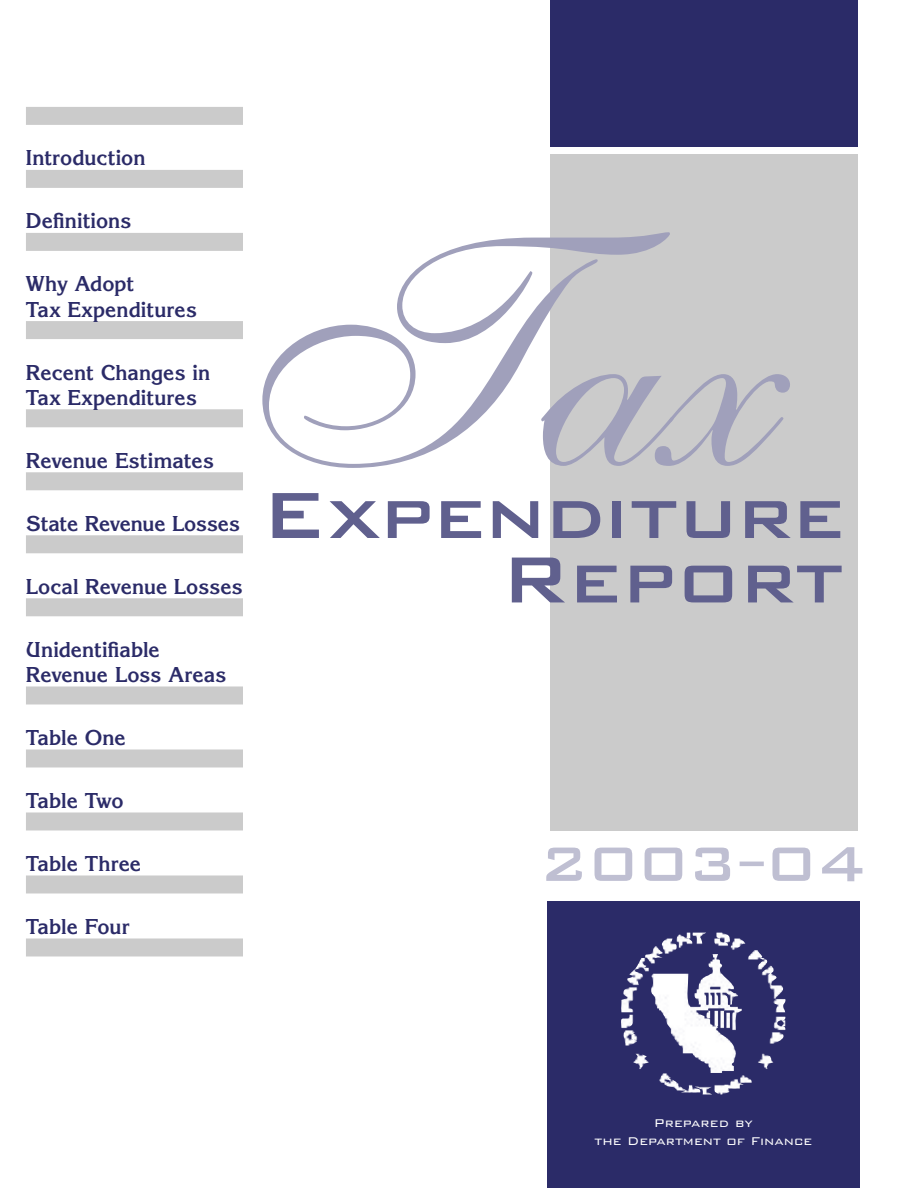
<style>
.page{position:relative;width:918px;height:1188px;background:#fff}
.page>*{position:absolute;margin:0;border:0;box-sizing:border-box;transform-origin:0 0}
.t1{font:330px "Shelley Allegro Script";color:#a0a0bb}
.t2{font:500 87px "Bank Gothic BT";letter-spacing:-.015em;color:#60608e}
.t3{font:500 64.5px "Bank Gothic BT";color:#bfbfd2}
.t4{font:700 21px/25.2px "Korinna";letter-spacing:-.005em;color:#2b2b68}
.t5{font:300 15px/18px "Bank Gothic BT";color:#fff;text-align:center}
</style>
<div class="page">
<div style="left:550px;top:154px;width:308px;height:676px;background:#cbcbcb"></div>
<div style="left:550px;top:0;width:308px;height:146px;background:#2b2b68"></div>
<div style="left:547px;top:902px;width:312px;height:286px;background:#2b2b68"></div>
<img style="left:621px;top:933px;width:164px;height:80px">
<div style="left:26px;top:107px;width:217px;height:18px;background:#cbcbcb"></div>
<div style="left:26px;top:170px;width:217px;height:18px;background:#cbcbcb"></div>
<div style="left:26px;top:233px;width:217px;height:18px;background:#cbcbcb"></div>
<div style="left:26px;top:321px;width:217px;height:18px;background:#cbcbcb"></div>
<div style="left:26px;top:409px;width:217px;height:18px;background:#cbcbcb"></div>
<div style="left:26px;top:472px;width:217px;height:18px;background:#cbcbcb"></div>
<div style="left:26px;top:535px;width:217px;height:18px;background:#cbcbcb"></div>
<div style="left:26px;top:598px;width:217px;height:18px;background:#cbcbcb"></div>
<div style="left:26px;top:686px;width:217px;height:18px;background:#cbcbcb"></div>
<div style="left:26px;top:749px;width:217px;height:18px;background:#cbcbcb"></div>
<div style="left:26px;top:812px;width:217px;height:18px;background:#cbcbcb"></div>
<div style="left:26px;top:875px;width:217px;height:18px;background:#cbcbcb"></div>
<div style="left:26px;top:938px;width:217px;height:18px;background:#cbcbcb"></div>
<p class="t4" style="left:26px;top:145px;width:121px">Introduction</p>
<p class="t4" style="left:26px;top:208px;width:107px">Definitions</p>
<p class="t4" style="left:26px;top:271px;width:173px">Why Adopt<br>Tax Expenditures</p>
<p class="t4" style="left:26px;top:359px;width:186px">Recent Changes in<br>Tax Expenditures</p>
<p class="t4" style="left:26px;top:447px;width:190px">Revenue Estimates</p>
<p class="t4" style="left:26px;top:510px;width:216px">State Revenue Losses</p>
<p class="t4" style="left:26px;top:573px;width:219px">Local Revenue Losses</p>
<p class="t4" style="left:26px;top:636px;width:202px">Unidentifiable<br>Revenue Loss Areas</p>
<p class="t4" style="left:26px;top:725px;width:101px">Table One</p>
<p class="t4" style="left:26px;top:788px;width:99px">Table Two</p>
<p class="t4" style="left:26px;top:851px;width:117px">Table Three</p>
<p class="t4" style="left:26px;top:914px;width:105px">Table Four</p>
<h1 class="t1" style="left:262px;top:163px;width:515px">Tax</h1>
<h1 class="t2" style="left:261px;top:468px;width:586px">Expenditure</h1>
<h1 class="t2" style="left:500px;top:533px;width:346px">Report</h1>
<h1 class="t3" style="left:539px;top:829px;width:329px">2003–04</h1>
<p class="t5" style="left:595px;top:1113px;width:219px">Prepared by<br>the Department of Finance</p>
</div>
